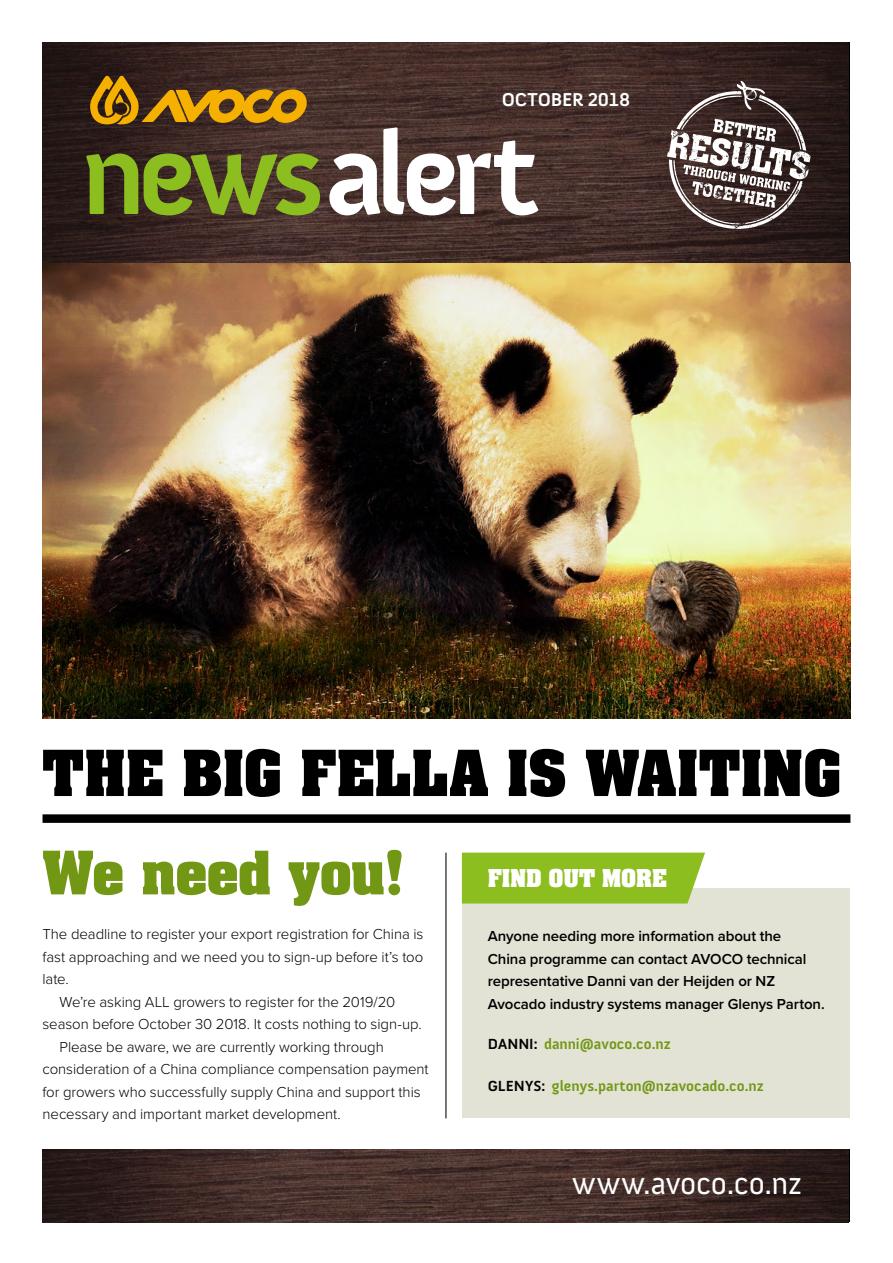
<style>
.page{position:relative;width:893px;height:1263px;background:#fff}
.page>*{position:absolute;margin:0;border:0;box-sizing:border-box;transform-origin:0 0}
.t1{font:700 117.45px "Anivers";letter-spacing:-.065em;color:#fff}
.t2{font:700 54px "Aachen";letter-spacing:.005em;color:#000}
.t3{font:700 51px "Aachen";letter-spacing:-.005em;color:#729714}
.t4{font:32.25px "Anivers";letter-spacing:-.01em;color:#fff}
.t5{font:700 21px "Aachen";letter-spacing:-.01em;color:#fff}
.t6{font:700 19.05px "Anivers";letter-spacing:-.005em;color:#fff}
.t7{font:300 15px "Proxima Nova";letter-spacing:-.005em;color:#000}
.t8{font:600 15px/22.5px "Proxima Nova";letter-spacing:-.005em;color:#000}
.t9{font:700 15px "Anivers";color:#729714}
.s1{color:#8cbe1f}
.s2{color:#000}
</style>
<div class="page">
<div style="left:463px;top:888px;width:387px;height:230px;background:#e2e2d5"></div>
<img style="left:43px;top:263px;width:807px;height:456px">
<img style="left:43px;top:43px;width:805px;height:220px">
<svg style="left:90px;top:76px;width:217px;height:48px;background:#8c6214"></svg>
<svg style="left:667px;top:81px;width:143px;height:148px"></svg>
<img style="left:43px;top:1149px;width:805px;height:73px">
<div style="left:462px;top:853px;width:243px;height:50px;background:#8cbe1f"></div>
<hr style="left:445px;top:853px;width:1px;height:265px;background:#000">
<div style="left:43px;top:814px;width:807px;height:9px;background:#000"></div>
<p class="t6" style="left:502px;top:90px;width:130px">OCTOBER 2018</p>
<h1 class="t1" style="left:81px;top:110px;width:460px"><span class="s1">news</span>alert</h1>
<h2 class="t2" style="left:43px;top:734px;width:800px">THE BIG FELLA IS WAITING</h2>
<h3 class="t3" style="left:43px;top:836px;width:365px">We need you!</h3>
<p class="t7" style="left:43px;top:923px;width:382px">The deadline to register your export registration for China is</p>
<p class="t7" style="left:43px;top:946px;width:382px">fast approaching and we need you to sign-up before it’s too</p>
<p class="t7" style="left:43px;top:968px;width:28px">late.</p>
<p class="t7" style="left:60px;top:991px;width:337px">We’re asking ALL growers to register for the 2019/20</p>
<p class="t7" style="left:43px;top:1013px;width:381px">season before October 30 2018. It costs nothing to sign-up.</p>
<p class="t7" style="left:60px;top:1036px;width:326px">Please be aware, we are currently working through</p>
<p class="t7" style="left:43px;top:1058px;width:388px">consideration of a China compliance compensation payment</p>
<p class="t7" style="left:43px;top:1081px;width:380px">for growers who successfully supply China and support this</p>
<p class="t7" style="left:43px;top:1103px;width:300px">necessary and important market development.</p>
<h3 class="t5" style="left:488px;top:863px;width:180px">FIND OUT MORE</h3>
<p class="t8" style="left:488px;top:924px;width:338px">Anyone needing more information about the<br>China programme can contact AVOCO technical representative Danni van der Heijden or NZ Avocado industry systems manager Glenys Parton.</p>
<p class="t9" style="left:488px;top:1036px;width:185px"><span class="s2">DANNI:</span> danni@avoco.co.nz</p>
<p class="t9" style="left:488px;top:1078px;width:277px"><span class="s2">GLENYS:</span> glenys.parton@nzavocado.co.nz</p>
<h3 class="t4" style="left:572px;top:1165px;width:231px">www.avoco.co.nz</h3>
</div>
